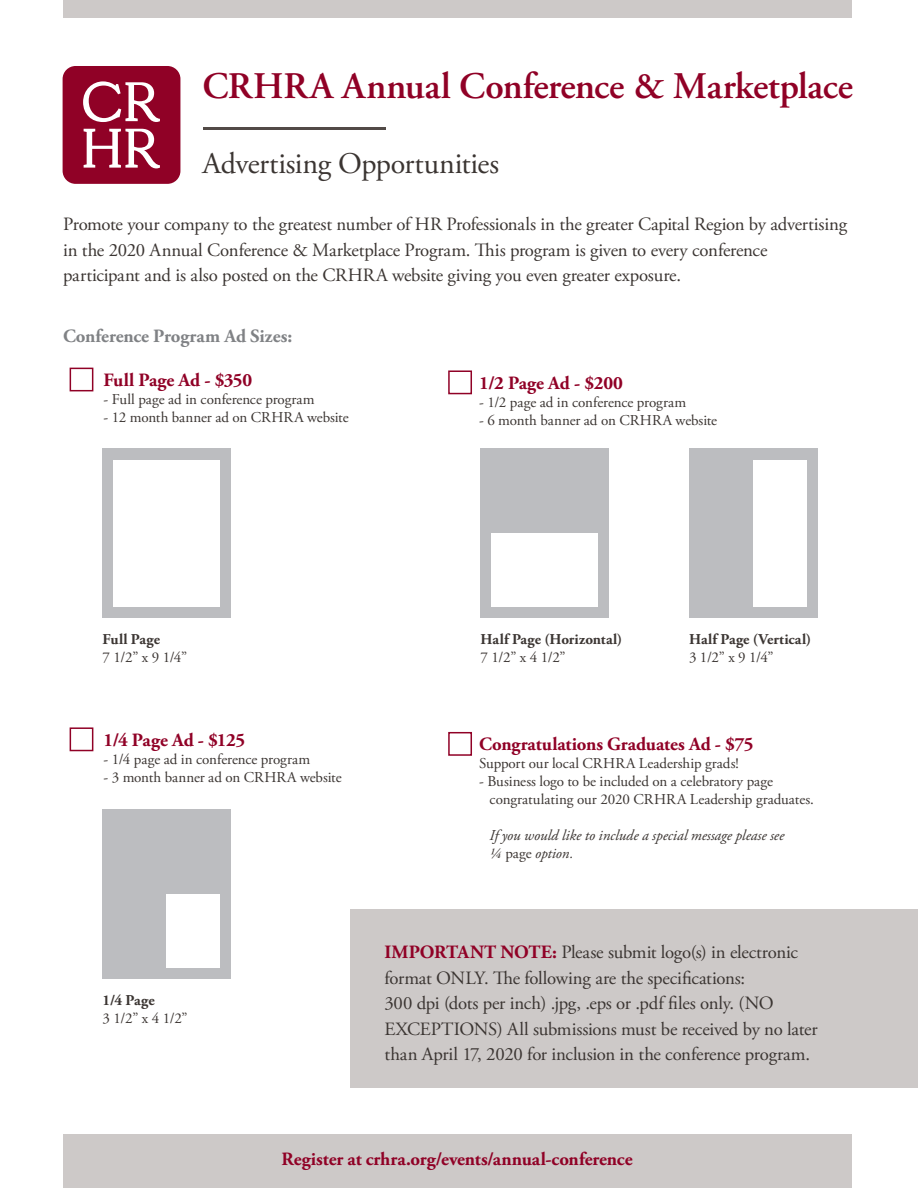
<style>
.page{position:relative;width:918px;height:1188px;background:#fff}
.page>*{position:absolute;margin:0;border:0;box-sizing:border-box;transform-origin:0 0}
.t1{font:600 37.5px "Adobe Garamond Pro";letter-spacing:-.01em;color:#900126}
.t2{font:30px "Adobe Garamond Pro";letter-spacing:-.01em;color:#3b3532}
.t3{font:18.75px/25.5px "Adobe Garamond Pro";letter-spacing:-.015em;color:#3b3532}
.t4{font:700 18.75px "Adobe Garamond Pro";letter-spacing:-.005em;color:#900126}
.t5{font:700 18.75px "Adobe Garamond Pro";letter-spacing:-.005em;color:#808285}
.t6{font:15px/18px "Adobe Garamond Pro";letter-spacing:-.005em;color:#3b3532}
.t7{font:italic 15px/18px "Adobe Garamond Pro";letter-spacing:-.005em;color:#3b3532}
.t8{font:700 15px "Adobe Garamond Pro";letter-spacing:.005em;color:#3b3532}
.s1{font-style:normal}
.s2{font-weight:700;color:#900126}
</style>
<div class="page">
<div style="left:63px;top:1134px;width:788px;height:54px;background:#cdc9c8"></div>
<div style="left:63px;top:0;width:788px;height:17px;background:#cdc9c8"></div>
<div style="left:70px;top:368px;width:23px;height:23px;border:2px solid #900126"></div>
<div style="left:103px;top:448px;width:128px;height:170px;background:#bcbdc0"></div>
<div style="left:113px;top:460px;width:107px;height:147px;background:#fff"></div>
<div style="left:481px;top:448px;width:128px;height:170px;background:#bcbdc0"></div>
<div style="left:491px;top:533px;width:107px;height:74px;background:#fff"></div>
<div style="left:689px;top:448px;width:128px;height:170px;background:#bcbdc0"></div>
<div style="left:753px;top:460px;width:53px;height:147px;background:#fff"></div>
<div style="left:103px;top:809px;width:128px;height:169px;background:#bcbdc0"></div>
<div style="left:167px;top:894px;width:53px;height:73px;background:#fff"></div>
<hr style="left:203px;top:127px;width:183px;height:2px;background:#524a47">
<div style="left:350px;top:909px;width:568px;height:178px;background:#cdc9c8"></div>
<div style="left:63px;top:66px;width:117px;height:118px;background:#900126;border-radius:13px"></div>
<svg style="left:83px;top:81px;width:77px;height:41px"></svg>
<svg style="left:84px;top:129px;width:76px;height:39px"></svg>
<div style="left:448px;top:370px;width:24px;height:24px;border:2px solid #900126"></div>
<div style="left:448px;top:732px;width:24px;height:24px;border:2px solid #900126"></div>
<div style="left:70px;top:727px;width:23px;height:24px;border:2px solid #900126"></div>
<p class="t1" style="left:202px;top:64px;width:652px">CRHRA Annual Conference &amp; Marketplace</p>
<p class="t2" style="left:202px;top:145px;width:298px">Advertising Opportunities</p>
<p class="t3" style="left:63px;top:212px;width:786px">Promote your company to the greatest number of HR Professionals in the greater Capital Region by advertising in the 2020 Annual Conference &amp; Marketplace Program. This program is given to every conference participant and is also posted on the CRHRA website giving you even greater exposure.</p>
<p class="t5" style="left:63px;top:325px;width:231px">Conference Program Ad Sizes:</p>
<p class="t4" style="left:104px;top:369px;width:150px">Full Page Ad - $350</p>
<p class="t6" style="left:104px;top:391px;width:213px">- Full page ad in conference program</p>
<p class="t6" style="left:104px;top:409px;width:247px">- 12 month banner ad on CRHRA website</p>
<p class="t4" style="left:479px;top:372px;width:145px">1/2 Page Ad - $200</p>
<p class="t6" style="left:479px;top:393px;width:209px">- 1/2 page ad in conference program</p>
<p class="t6" style="left:479px;top:411px;width:240px">- 6 month banner ad on CRHRA website</p>
<p class="t8" style="left:103px;top:631px;width:59px">Full Page</p>
<p class="t6" style="left:103px;top:649px;width:86px">7 1/2” x 9 1/4”</p>
<p class="t4" style="left:104px;top:729px;width:143px">1/4 Page Ad - $125</p>
<p class="t6" style="left:104px;top:750px;width:208px">- 1/4 page ad in conference program</p>
<p class="t6" style="left:104px;top:768px;width:240px">- 3 month banner ad on CRHRA website</p>
<p class="t8" style="left:103px;top:991px;width:54px">1/4 Page</p>
<p class="t6" style="left:103px;top:1010px;width:87px">3 1/2” x 4 1/2”</p>
<p class="t8" style="left:481px;top:631px;width:143px">Half Page (Horizontal)</p>
<p class="t6" style="left:481px;top:649px;width:87px">7 1/2” x 4 1/2”</p>
<p class="t8" style="left:689px;top:631px;width:124px">Half Page (Vertical)</p>
<p class="t6" style="left:689px;top:649px;width:86px">3 1/2” x 9 1/4”</p>
<p class="t4" style="left:479px;top:733px;width:276px">Congratulations Graduates Ad - $75</p>
<p class="t6" style="left:479px;top:755px;width:261px">Support our local CRHRA Leadership grads!</p>
<p class="t6" style="left:490px;top:773px;width:326px;text-indent:-10px">- Business logo to be included on a celebratory page congratulating our 2020 CRHRA Leadership graduates.</p>
<p class="t7" style="left:490px;top:827px;width:296px">If you would like to include a special message please see ¼ <span class="s1">page</span> option.</p>
<p class="t3" style="left:384px;top:940px;width:435px"><span class="s2">IMPORTANT NOTE:</span> Please submit logo(s) in electronic format ONLY. The following are the specifications:<br>300 dpi (dots per inch) .jpg, .eps or .pdf files only. (NO EXCEPTIONS) All submissions must be received by no later than April 17, 2020 for inclusion in the conference program.</p>
<p class="t4" style="left:282px;top:1148px;width:352px">Register at crhra.org/events/annual-conference</p>
</div>
